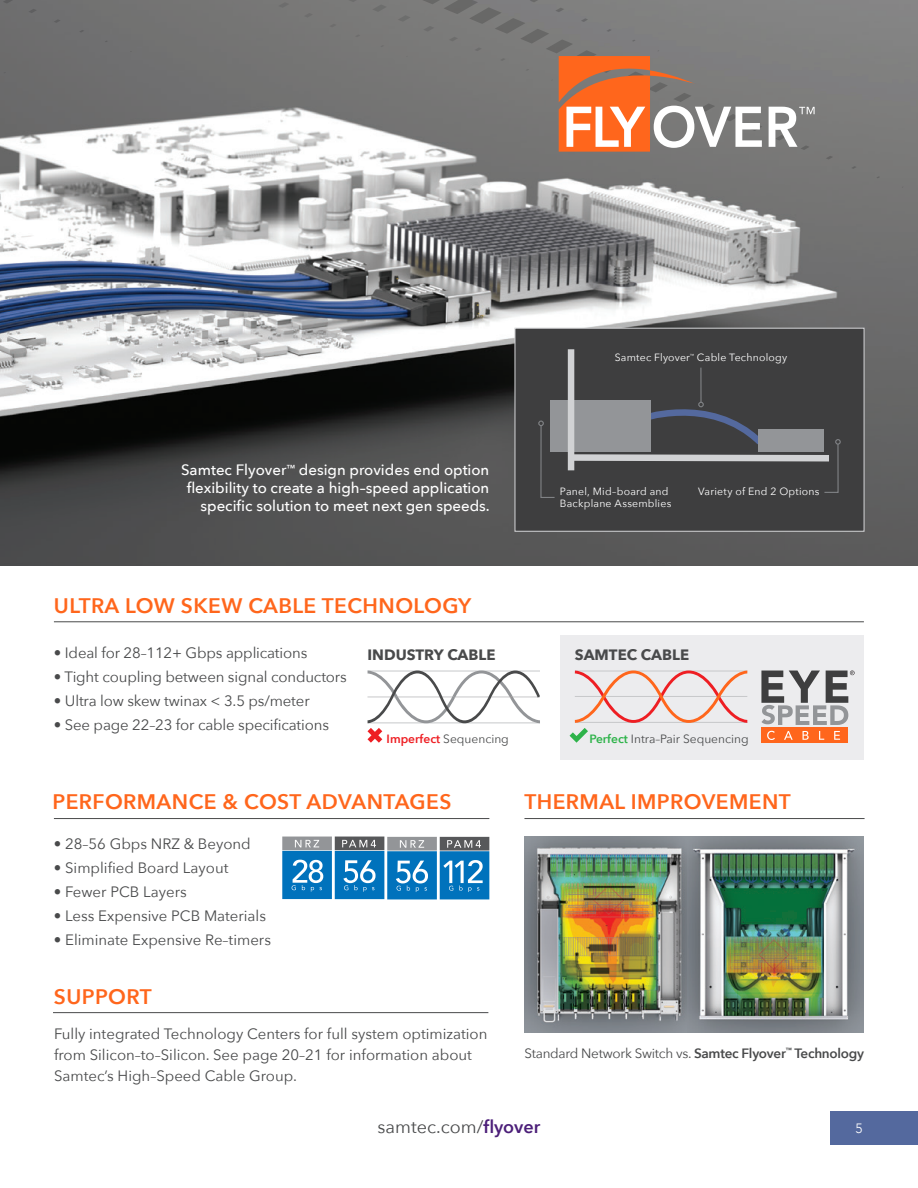
<style>
.page{position:relative;width:918px;height:1188px;background:#fff}
.page>*{position:absolute;margin:0;border:0;box-sizing:border-box;transform-origin:0 0}
.t1{font:600 21px "Avenir Next";letter-spacing:.02em;color:#ff661c}
.t2{font:18px "Avenir Next";color:#494a4b}
.t3{font:15px/21px "Avenir Next";color:#494a4b}
.t4{font:500 15px/18px "Avenir Next";color:#fff;text-align:right}
.t5{font:700 15px "Avenir Next";color:#494a4b}
.t6{font:13.5px "Avenir Next";letter-spacing:-.02em;color:#494a4b}
.t7{font:300 13.5px "Avenir";color:#fff}
.t8{font:12px "Avenir Next";color:#494a4b}
.t9{font:10.5px/12.6px "Avenir Next";letter-spacing:.02em;color:#fff}
.t10{font:4.35px "Avenir Next";color:#fff}
.s1{font-weight:600;color:#ee1e23}
.s2{font-weight:600;color:#2eb34a}
.s3{font-weight:600}
.s4{font-weight:600;color:#4c1f79}
</style>
<div class="page">
<img style="left:524px;top:836px;width:164px;height:196px">
<img style="left:688px;top:836px;width:176px;height:196px">
<div style="left:831px;top:1112px;width:87px;height:33px;background:#54699e"></div>
<img style="left:0;top:0;width:918px;height:565px">
<svg style="left:308px;top:0;width:103px;height:161px;fill:#787877"></svg>
<svg style="left:292px;top:0;width:16px;height:227px;fill:#787877"></svg>
<svg style="left:380px;top:45px;width:4px;height:3px"></svg>
<svg style="left:355px;top:34px;width:5px;height:4px"></svg>
<svg style="left:329px;top:23px;width:8px;height:5px"></svg>
<svg style="left:304px;top:12px;width:9px;height:7px"></svg>
<svg style="left:398px;top:14px;width:13px;height:9px"></svg>
<svg style="left:372px;top:3px;width:15px;height:11px"></svg>
<svg style="left:347px;top:0;width:16px;height:4px"></svg>
<svg style="left:851px;top:165px;width:6px;height:5px"></svg>
<svg style="left:826px;top:155px;width:7px;height:5px"></svg>
<svg style="left:0;top:0;width:292px;height:227px"></svg>
<div style="left:514px;top:328px;width:351px;height:204px;background:#3e3e3f;border:1px solid #d1d2d4"></div>
<div style="left:551px;top:400px;width:100px;height:52px;background:#939598"></div>
<div style="left:568px;top:349px;width:6px;height:121px;background:#d1d2d4"></div>
<svg style="left:538px;top:420px;width:17px;height:78px"></svg>
<hr style="left:700px;top:368px;width:2px;height:34px;background:#808285">
<svg style="left:567px;top:394px;width:274px;height:99px"></svg>
<hr style="left:53px;top:1012px;width:435px;height:1px;background:#494a4b">
<hr style="left:54px;top:818px;width:435px;height:1px;background:#494a4b">
<hr style="left:524px;top:818px;width:341px;height:1px;background:#494a4b">
<hr style="left:54px;top:621px;width:810px;height:1px;background:#494a4b">
<div style="left:560px;top:635px;width:304px;height:124px;background:#ececee"></div>
<hr style="left:367px;top:671px;width:173px;height:1px;background:#c7c8ca">
<hr style="left:367px;top:696px;width:173px;height:1px;background:#c7c8ca">
<hr style="left:367px;top:722px;width:173px;height:1px;background:#c7c8ca">
<div style="left:761px;top:728px;width:87px;height:15px;background:#ff661c"></div>
<svg style="left:767px;top:731px;width:8px;height:9px"></svg>
<svg style="left:784px;top:731px;width:9px;height:9px"></svg>
<svg style="left:803px;top:731px;width:6px;height:9px"></svg>
<svg style="left:819px;top:731px;width:5px;height:9px"></svg>
<svg style="left:834px;top:731px;width:6px;height:9px"></svg>
<svg style="left:761px;top:671px;width:94px;height:54px"></svg>
<svg style="left:570px;top:671px;width:177px;height:72px"></svg>
<svg style="left:368px;top:671px;width:172px;height:72px"></svg>
<svg style="left:282px;top:837px;width:207px;height:62px;background:#448cbc"></svg>
<svg style="left:418px;top:0;width:344px;height:152px;background:#948076"></svg>
<svg style="left:769px;top:107px;width:46px;height:44px"></svg>
<p class="t4" style="left:181px;top:460px;width:310px">Samtec Flyover<sup>™</sup> design provides end option flexibility to create a high–speed application specific solution to meet next gen speeds.</p>
<h1 class="t1" style="left:54px;top:587px;width:419px">ULTRA LOW SKEW CABLE TECHNOLOGY</h1>
<p class="t9" style="left:615px;top:350px;width:77px">Samtec Flyover</p>
<p class="t10" style="left:690px;top:352px;width:6px">™</p>
<p class="t9" style="left:697px;top:350px;width:92px">Cable Technology</p>
<p class="t9" style="left:560px;top:484px;width:113px">Panel, Mid–board and<br>Backplane Assemblies</p>
<p class="t9" style="left:698px;top:484px;width:123px">Variety of End 2 Options</p>
<p class="t3" style="left:54px;top:642px;width:255px">• Ideal for 28–112+ Gbps applications</p>
<p class="t3" style="left:54px;top:666px;width:294px">• Tight coupling between signal conductors</p>
<p class="t3" style="left:54px;top:690px;width:257px">• Ultra low skew twinax &lt; 3.5 ps/meter</p>
<p class="t3" style="left:54px;top:714px;width:277px">• See page 22–23 for cable specifications</p>
<p class="t5" style="left:368px;top:641px;width:130px">INDUSTRY CABLE</p>
<p class="t5" style="left:575px;top:641px;width:116px">SAMTEC CABLE</p>
<p class="t8" style="left:387px;top:728px;width:124px"><span class="s1">Imperfect</span> Sequencing</p>
<p class="t8" style="left:590px;top:728px;width:161px"><span class="s2">Perfect</span> Intra–Pair Sequencing</p>
<h1 class="t1" style="left:52px;top:784px;width:401px">PERFORMANCE &amp; COST ADVANTAGES</h1>
<h1 class="t1" style="left:524px;top:784px;width:268px">THERMAL IMPROVEMENT</h1>
<p class="t3" style="left:54px;top:832px;width:198px">• 28–56 Gbps NRZ &amp; Beyond</p>
<p class="t3" style="left:54px;top:856px;width:176px">• Simplified Board Layout</p>
<p class="t3" style="left:54px;top:880px;width:134px">• Fewer PCB Layers</p>
<p class="t3" style="left:54px;top:904px;width:214px">• Less Expensive PCB Materials</p>
<p class="t3" style="left:54px;top:928px;width:219px">• Eliminate Expensive Re–timers</p>
<h1 class="t1" style="left:54px;top:979px;width:99px">SUPPORT</h1>
<p class="t3" style="left:54px;top:1023px;width:435px">Fully integrated Technology Centers for full system optimization from Silicon–to–Silicon. See page 20–21 for information about<br>Samtec’s High–Speed Cable Group.</p>
<p class="t6" style="left:524px;top:1041px;width:341px">Standard Network Switch vs. <span class="s3">Samtec Flyover</span><sup>™</sup> <span class="s3">Technology</span></p>
<p class="t2" style="left:378px;top:1112px;width:164px">samtec.com/<span class="s4">flyover</span></p>
<p class="t7" style="left:855px;top:1120px;width:9px">5</p>
</div>
